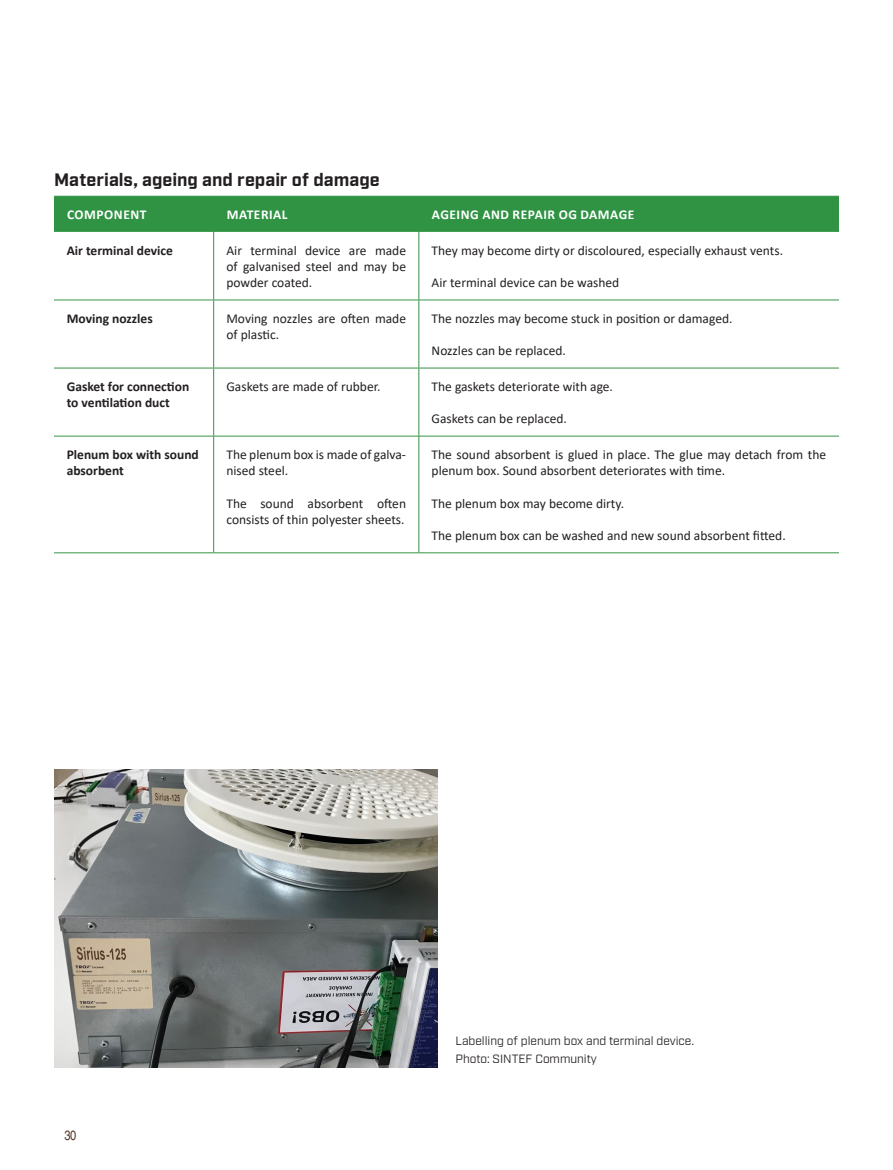
<style>
.page{position:relative;width:893px;height:1170px;background:#fff}
.page>*{position:absolute;margin:0;border:0;box-sizing:border-box;transform-origin:0 0}
.Overskrift_3{font:700 18px "Industry";letter-spacing:-.005em;color:#231f20}
.Tabelltekst{font:13.5px/16.2px "Calibri";color:#231f20}
.Tabelltekst_bold{font:700 13.5px/16.2px "Calibri";color:#231f20}
.Tabelloverskrift{font:700 13.5px "Calibri";letter-spacing:.04em;color:#fff}
.t1{font:condensed 13.5px "Helvetica";color:#523528}
.Figurtekst{font:12px "Industry";color:#231f20}
</style>
<div class="page">
<div style="left:54px;top:197px;width:785px;height:35px;background:#309344"></div>
<hr style="left:54px;top:196px;width:160px;height:1px;background:#309344">
<hr style="left:214px;top:196px;width:205px;height:1px;background:#309344">
<hr style="left:213px;top:196px;width:1px;height:36px;background:#309344">
<hr style="left:419px;top:196px;width:420px;height:1px;background:#309344">
<hr style="left:418px;top:196px;width:1px;height:36px;background:#309344">
<hr style="left:213px;top:232px;width:1px;height:67px;background:#359244">
<hr style="left:418px;top:232px;width:1px;height:67px;background:#359244">
<hr style="left:213px;top:300px;width:1px;height:67px;background:#359244">
<hr style="left:418px;top:300px;width:1px;height:67px;background:#359244">
<hr style="left:213px;top:368px;width:1px;height:67px;background:#359244">
<hr style="left:418px;top:368px;width:1px;height:67px;background:#359244">
<hr style="left:54px;top:299px;width:160px;height:1px;background:#359244">
<hr style="left:214px;top:299px;width:205px;height:1px;background:#359244">
<hr style="left:419px;top:299px;width:420px;height:1px;background:#359244">
<hr style="left:54px;top:367px;width:160px;height:1px;background:#359244">
<hr style="left:214px;top:367px;width:205px;height:1px;background:#359244">
<hr style="left:419px;top:367px;width:420px;height:1px;background:#359244">
<hr style="left:54px;top:435px;width:160px;height:1px;background:#359244">
<hr style="left:214px;top:435px;width:205px;height:1px;background:#359244">
<hr style="left:419px;top:435px;width:420px;height:1px;background:#359244">
<hr style="left:54px;top:552px;width:160px;height:1px;background:#359244">
<hr style="left:214px;top:552px;width:205px;height:1px;background:#359244">
<hr style="left:419px;top:552px;width:420px;height:1px;background:#359244">
<hr style="left:213px;top:436px;width:1px;height:116px;background:#359244">
<hr style="left:418px;top:436px;width:1px;height:116px;background:#359244">
<img style="left:54px;top:769px;width:383px;height:297px">
<p class="Overskrift_3" style="left:54px;top:168px;width:327px">Materials, ageing and repair of damage</p>
<p class="Tabelloverskrift" style="left:67px;top:205px;width:81px">COMPONENT</p>
<p class="Tabelloverskrift" style="left:227px;top:205px;width:62px">MATERIAL</p>
<p class="Tabelloverskrift" style="left:432px;top:205px;width:204px">AGEING AND REPAIR OG DAMAGE</p>
<p class="Tabelltekst_bold" style="left:67px;top:242px;width:108px">Air terminal device</p>
<p class="Tabelltekst" style="left:226px;top:242px;width:181px;text-align:justify">Air terminal device are made of galvanised steel and may be powder coated.</p>
<p class="Tabelltekst" style="left:432px;top:242px;width:353px">They may become dirty or discoloured, especially exhaust vents.</p>
<p class="Tabelltekst" style="left:432px;top:274px;width:189px">Air terminal device can be washed</p>
<p class="Tabelltekst_bold" style="left:67px;top:310px;width:87px">Moving nozzles</p>
<p class="Tabelltekst" style="left:226px;top:310px;width:181px">Moving nozzles are often made of plastic.</p>
<p class="Tabelltekst" style="left:432px;top:310px;width:302px">The nozzles may become stuck in position or damaged.</p>
<p class="Tabelltekst" style="left:432px;top:342px;width:136px">Nozzles can be replaced.</p>
<p class="Tabelltekst_bold" style="left:67px;top:378px;width:124px">Gasket for connection to ventilation duct</p>
<p class="Tabelltekst" style="left:226px;top:378px;width:156px">Gaskets are made of rubber.</p>
<p class="Tabelltekst" style="left:432px;top:378px;width:183px">The gaskets deteriorate with age.</p>
<p class="Tabelltekst" style="left:432px;top:410px;width:137px">Gaskets can be replaced.</p>
<p class="Tabelltekst_bold" style="left:67px;top:446px;width:134px">Plenum box with sound absorbent</p>
<p class="Tabelltekst" style="left:226px;top:446px;width:180px">The plenum box is made of galva&shy;nised steel.</p>
<p class="Tabelltekst" style="left:226px;top:494px;width:181px">The sound absorbent often consists of thin polyester sheets.</p>
<p class="Tabelltekst" style="left:432px;top:446px;width:396px">The sound absorbent is glued in place. The glue may detach from the plenum box. Sound absorbent deteriorates with time.</p>
<p class="Tabelltekst" style="left:432px;top:494px;width:194px">The plenum box may become dirty.</p>
<p class="Tabelltekst" style="left:432px;top:527px;width:356px">The plenum box can be washed and new sound absorbent fitted.</p>
<p class="t1" style="left:64px;top:1127px;width:14px">30</p>
<p class="Figurtekst" style="left:455px;top:1033px;width:240px">Labelling of plenum box and terminal device.</p>
<p class="Figurtekst" style="left:455px;top:1051px;width:143px">Photo: SINTEF Community</p>
</div>
